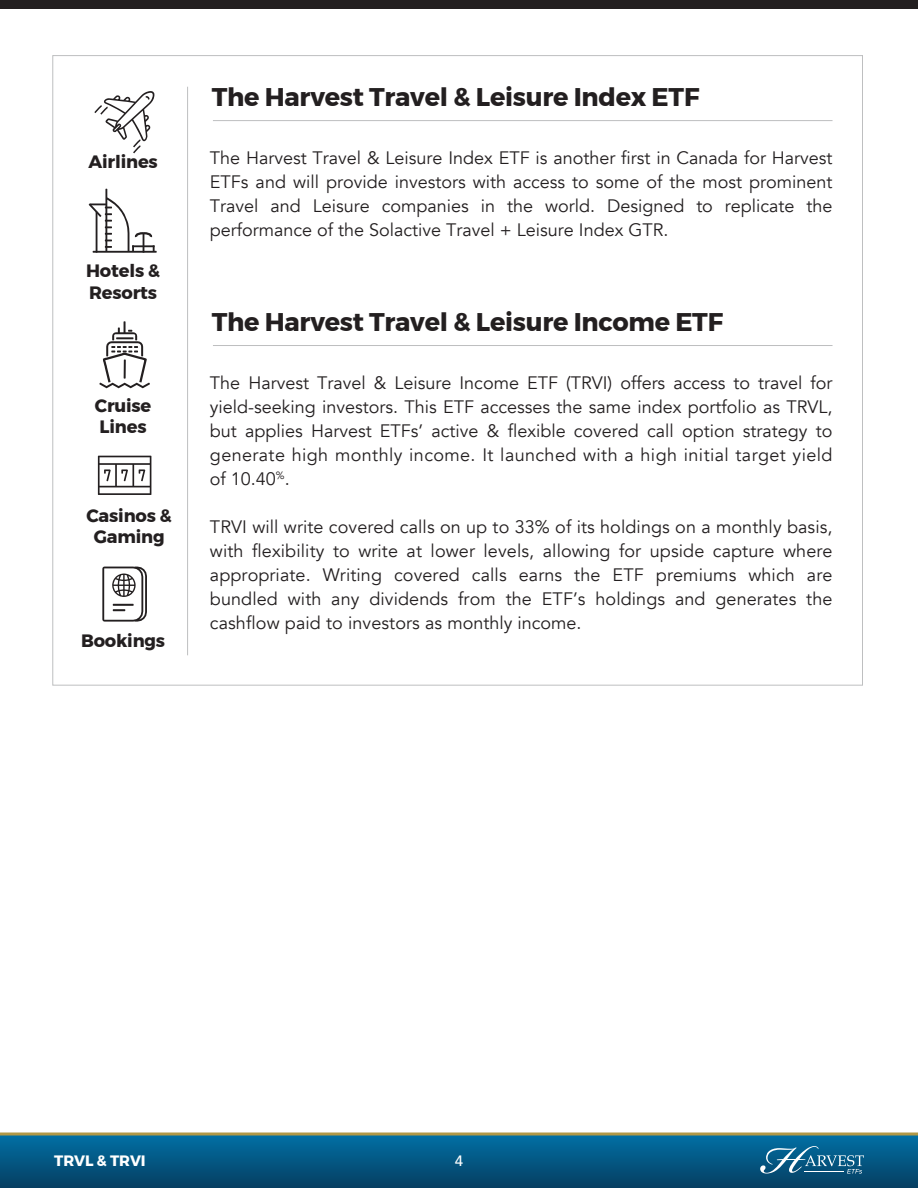
<style>
.page{position:relative;width:918px;height:1188px;background:#fff}
.page>*{position:absolute;margin:0;border:0;box-sizing:border-box;transform-origin:0 0}
.t1{font:700 25.5px "Montserrat";letter-spacing:-.01em;color:#231f20}
.t2{font:18px/24px "Avenir";letter-spacing:.005em;color:#231f20;text-align:justify}
.t3{font:700 17.85px/21.5px "Montserrat";letter-spacing:-.01em;color:#231f20}
.t4{font:700 15px "Montserrat";letter-spacing:-.005em;color:#fff}
.t5{font:500 15px "Avenir";color:#fff}
</style>
<div class="page">
<svg style="left:89px;top:189px;width:68px;height:64px"></svg>
<svg style="left:99px;top:321px;width:51px;height:67px"></svg>
<svg style="left:102px;top:567px;width:45px;height:55px"></svg>
<svg style="left:98px;top:456px;width:53px;height:39px"></svg>
<svg style="left:94px;top:91px;width:60px;height:63px"></svg>
<hr style="left:213px;top:120px;width:620px;height:1px;background:#bebfc0">
<hr style="left:213px;top:345px;width:620px;height:1px;background:#bebfc0">
<hr style="left:187px;top:87px;width:1px;height:568px;background:#bebfc0">
<div style="left:0;top:0;width:918px;height:8px;background:#231f20"></div>
<div style="left:0;top:1134px;width:918px;height:54px;background:linear-gradient(to bottom,#0171a6,#063f62)"></div>
<svg style="left:0;top:1132px;width:918px;height:4px"></svg>
<svg style="left:760px;top:1146px;width:104px;height:28px"></svg>
<p class="t3" style="left:89px;top:151px;width:71px">Airlines</p>
<p class="t3" style="left:86px;top:260px;width:76px">Hotels &amp;<br>Resorts</p>
<p class="t3" style="left:95px;top:395px;width:58px">Cruise<br>Lines</p>
<p class="t3" style="left:86px;top:505px;width:87px;text-align:center">Casinos &amp;<br>Gaming</p>
<p class="t3" style="left:81px;top:630px;width:86px">Bookings</p>
<h1 class="t1" style="left:212px;top:76px;width:489px">The Harvest Travel &amp; Leisure Index ETF</h1>
<p class="t2" style="left:210px;top:146px;width:624px">The Harvest Travel &amp; Leisure Index ETF is another first in Canada for Harvest ETFs and will provide investors with access to some of the most prominent Travel and Leisure companies in the world. Designed to replicate the performance of the Solactive Travel + Leisure Index GTR.</p>
<h1 class="t1" style="left:212px;top:301px;width:513px">The Harvest Travel &amp; Leisure Income ETF</h1>
<p class="t2" style="left:210px;top:371px;width:624px">The Harvest Travel &amp; Leisure Income ETF (TRVI) offers access to travel for yield-seeking investors. This ETF accesses the same index portfolio as TRVL, but applies Harvest ETFs’ active &amp; flexible covered call option strategy to generate high monthly income. It launched with a high initial target yield of 10.40<sup>%</sup>.</p>
<p class="t2" style="left:210px;top:515px;width:624px">TRVI will write covered calls on up to 33% of its holdings on a monthly basis, with flexibility to write at lower levels, allowing for upside capture where appropriate. Writing covered calls earns the ETF premiums which are bundled with any dividends from the ETF’s holdings and generates the cashflow paid to investors as monthly income.</p>
<p class="t4" style="left:54px;top:1149px;width:93px">TRVL &amp; TRVI</p>
<p class="t5" style="left:455px;top:1148px;width:10px">4</p>
</div>
